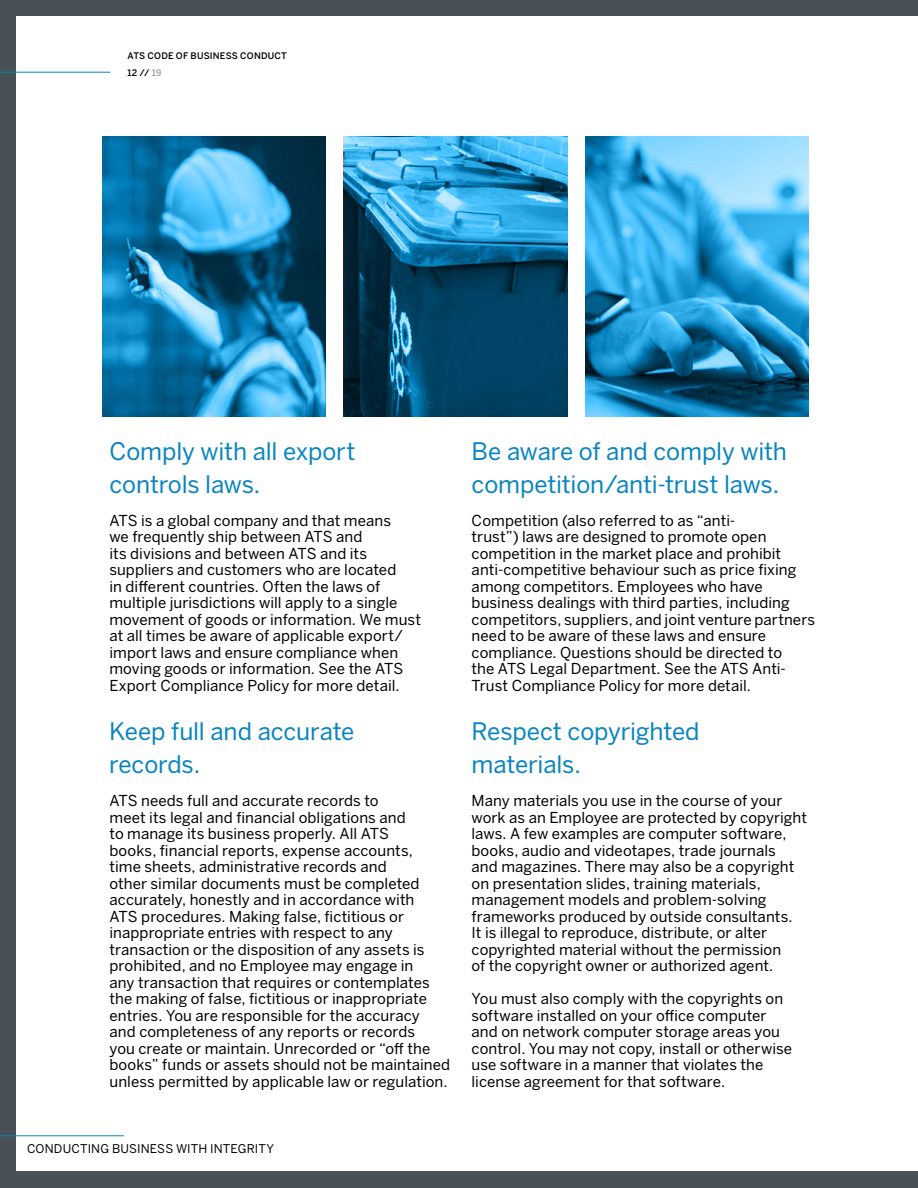
<style>
.page{position:relative;width:918px;height:1188px;background:#485156}
.page>*{position:absolute;margin:0;border:0;box-sizing:border-box;transform-origin:0 0}
.t1{font:24px/33px "Benton Sans";letter-spacing:-.005em;color:#0884c1}
.t2{font:15px/16.5px "Benton Sans";letter-spacing:.005em;color:#000}
.t3{font:12px "Benton Sans";letter-spacing:.015em;color:#000}
.t4{font:500 9px/16.5px "Benton Sans";letter-spacing:.02em;color:#000}
.s1{color:#9d9d9c}
</style>
<div class="page">
<div style="left:16px;top:16px;width:902px;height:1156px;background:#fff"></div>
<img style="left:103px;top:136px;width:223px;height:281px">
<img style="left:344px;top:136px;width:223px;height:281px">
<img style="left:585px;top:136px;width:223px;height:281px">
<hr style="left:0;top:72px;width:110px;height:1px;background:#0884c1">
<hr style="left:0;top:1135px;width:124px;height:1px;background:#0884c1">
<p class="t4" style="left:128px;top:48px;width:161px">ATS CODE OF BUSINESS CONDUCT<br>12 // <span class="s1">19</span></p>
<h1 class="t1" style="left:109px;top:434px;width:248px">Comply with all export controls laws.</h1>
<h1 class="t1" style="left:472px;top:434px;width:317px">Be aware of and comply with competition/anti-trust laws.</h1>
<p class="t2" style="left:109px;top:512px;width:313px">ATS is a global company and that means<br>we frequently ship between ATS and<br>its divisions and between ATS and its suppliers and customers who are located<br>in different countries. Often the laws of multiple jurisdictions will apply to a single movement of goods or information. We must at all times be aware of applicable export/ import laws and ensure compliance when moving goods or information. See the ATS Export Compliance Policy for more detail.</p>
<p class="t2" style="left:472px;top:512px;width:345px">Competition (also referred to as “anti-<br>trust”) laws are designed to promote open competition in the market place and prohibit anti-competitive behaviour such as price fixing among competitors. Employees who have business dealings with third parties, including competitors, suppliers, and joint venture partners need to be aware of these laws and ensure compliance. Questions should be directed to<br>the ATS Legal Department. See the ATS Anti-Trust Compliance Policy for more detail.</p>
<h1 class="t1" style="left:109px;top:715px;width:247px">Keep full and accurate records.</h1>
<h1 class="t1" style="left:472px;top:715px;width:229px">Respect copyrighted materials.</h1>
<p class="t2" style="left:110px;top:792px;width:342px">ATS needs full and accurate records to<br>meet its legal and financial obligations and<br>to manage its business properly. All ATS<br>books, financial reports, expense accounts,<br>time sheets, administrative records and<br>other similar documents must be completed accurately, honestly and in accordance with<br>ATS procedures. Making false, fictitious or inappropriate entries with respect to any transaction or the disposition of any assets is prohibited, and no Employee may engage in<br>any transaction that requires or contemplates the making of false, fictitious or inappropriate entries. You are responsible for the accuracy<br>and completeness of any reports or records<br>you create or maintain. Unrecorded or “off the books” funds or assets should not be maintained unless permitted by applicable law or regulation.</p>
<p class="t2" style="left:472px;top:792px;width:337px">Many materials you use in the course of your work as an Employee are protected by copyright laws. A few examples are computer software, books, audio and videotapes, trade journals<br>and magazines. There may also be a copyright on presentation slides, training materials, management models and problem-solving frameworks produced by outside consultants.<br>It is illegal to reproduce, distribute, or alter copyrighted material without the permission<br>of the copyright owner or authorized agent.</p>
<p class="t2" style="left:472px;top:990px;width:322px">You must also comply with the copyrights on software installed on your office computer and on network computer storage areas you control. You may not copy, install or otherwise use software in a manner that violates the license agreement for that software.</p>
<p class="t3" style="left:27px;top:1141px;width:249px">CONDUCTING BUSINESS WITH INTEGRITY</p>
</div>
